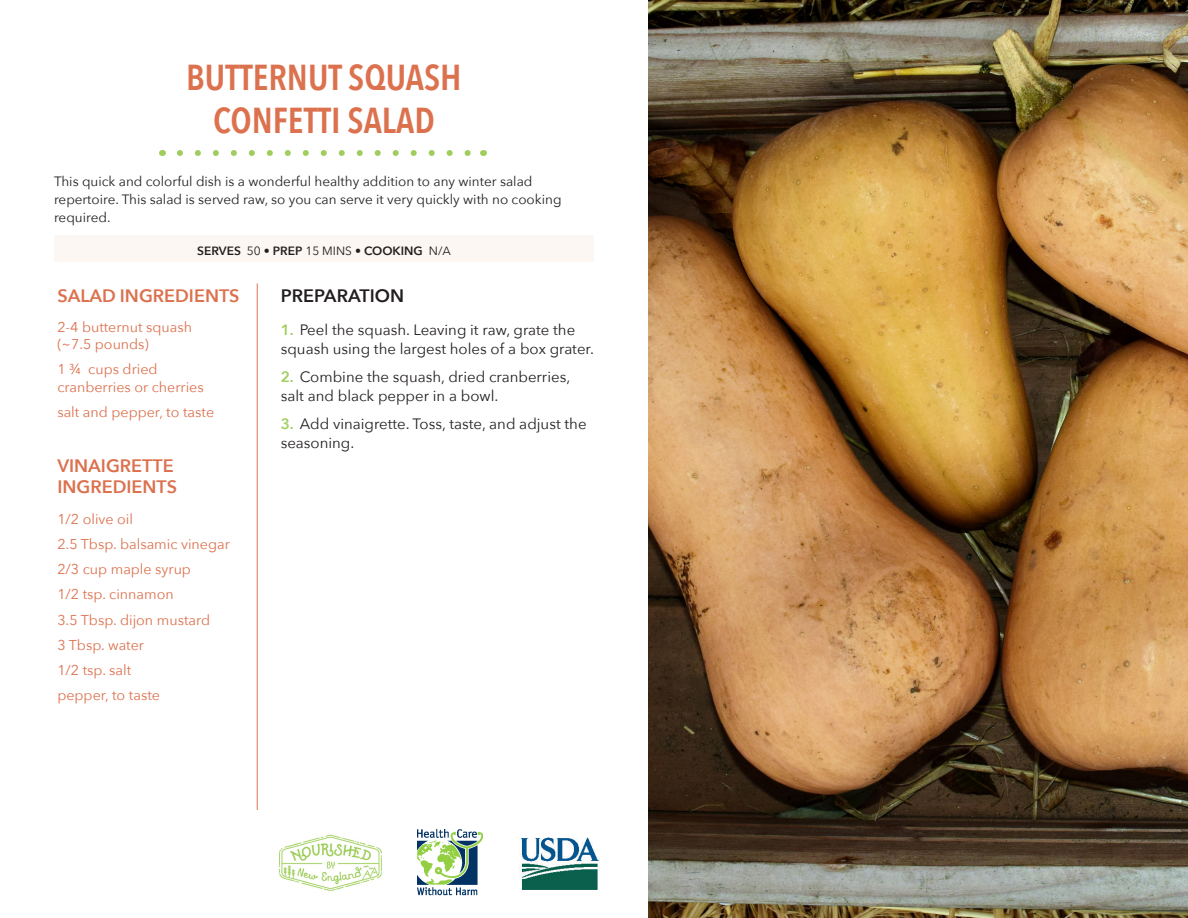
<style>
.page{position:relative;width:1188px;height:918px;background:#fff}
.page>*{position:absolute;margin:0;border:0;box-sizing:border-box;transform-origin:0 0}
.Recipe_Name{font:600 36px/43.2px "Avenir Next Condensed";color:#dc714e;text-align:center}
.Ingredients_Heading{font:600 18px/21.6px "Avenir Next";color:#dc714e}
.Preparation_Heading{font:600 18px "Avenir Next";color:#231f20}
.t1{font:15px/19.5px "Avenir Next";color:#231f20}
.Ingredients_detail{font:14.25px/17.1px "Avenir Next";color:#dc714e}
.Recipe_description{font:13.5px/18px "Avenir Next";color:#231f20}
.t2{font:600 12px "Avenir Next";color:#231f20}
.s1{font-weight:400}
.s2{font-weight:600;color:#a0ce5e}
</style>
<div class="page">
<img style="left:648px;top:0;width:540px;height:918px">
<div style="left:54px;top:236px;width:540px;height:26px;background:#fdf7f3"></div>
<svg style="left:180px;top:150px;width:291px;height:6px"></svg>
<hr style="left:257px;top:284px;width:1px;height:526px;background:#dc714e">
<img style="left:279px;top:834px;width:103px;height:57px">
<img style="left:521px;top:837px;width:78px;height:53px">
<img style="left:418px;top:829px;width:64px;height:67px">
<p class="Recipe_Name" style="left:186px;top:55px;width:277px">BUTTERNUT SQUASH<br>CONFETTI SALAD</p>
<p class="Recipe_description" style="left:54px;top:172px;width:509px">This quick and colorful dish is a wonderful healthy addition to any winter salad repertoire. This salad is served raw, so you can serve it very quickly with no cooking required.</p>
<p class="t2" style="left:197px;top:241px;width:255px">SERVES <span class="s1">50 •</span> PREP <span class="s1">15 MINS •</span> COOKING <span class="s1">N/A</span></p>
<p class="Ingredients_Heading" style="left:57px;top:284px;width:184px">SALAD INGREDIENTS</p>
<p class="Ingredients_detail" style="left:57px;top:318px;width:136px">2-4 butternut squash (~7.5 pounds)</p>
<p class="Ingredients_detail" style="left:57px;top:360px;width:148px">1 ¾ cups dried cranberries or cherries</p>
<p class="Ingredients_detail" style="left:57px;top:403px;width:158px">salt and pepper, to taste</p>
<p class="Ingredients_Heading" style="left:57px;top:454px;width:121px">VINAIGRETTE<br>INGREDIENTS</p>
<p class="Ingredients_detail" style="left:57px;top:510px;width:77px">1/2 olive oil</p>
<p class="Ingredients_detail" style="left:57px;top:535px;width:174px">2.5 Tbsp. balsamic vinegar</p>
<p class="Ingredients_detail" style="left:57px;top:560px;width:135px">2/3 cup maple syrup</p>
<p class="Ingredients_detail" style="left:57px;top:585px;width:118px">1/2 tsp. cinnamon</p>
<p class="Ingredients_detail" style="left:57px;top:610px;width:154px">3.5 Tbsp. dijon mustard</p>
<p class="Ingredients_detail" style="left:57px;top:636px;width:88px">3 Tbsp. water</p>
<p class="Ingredients_detail" style="left:57px;top:661px;width:75px">1/2 tsp. salt</p>
<p class="Ingredients_detail" style="left:57px;top:686px;width:104px">pepper, to taste</p>
<p class="Preparation_Heading" style="left:281px;top:280px;width:125px">PREPARATION</p>
<p class="t1" style="left:281px;top:319px;width:315px"><span class="s2">1.</span> Peel the squash. Leaving it raw, grate the squash using the largest holes of a box grater.</p>
<p class="t1" style="left:281px;top:366px;width:291px"><span class="s2">2.</span> Combine the squash, dried cranberries, salt and black pepper in a bowl.</p>
<p class="t1" style="left:281px;top:413px;width:307px"><span class="s2">3.</span> Add vinaigrette. Toss, taste, and adjust the seasoning.</p>
</div>
